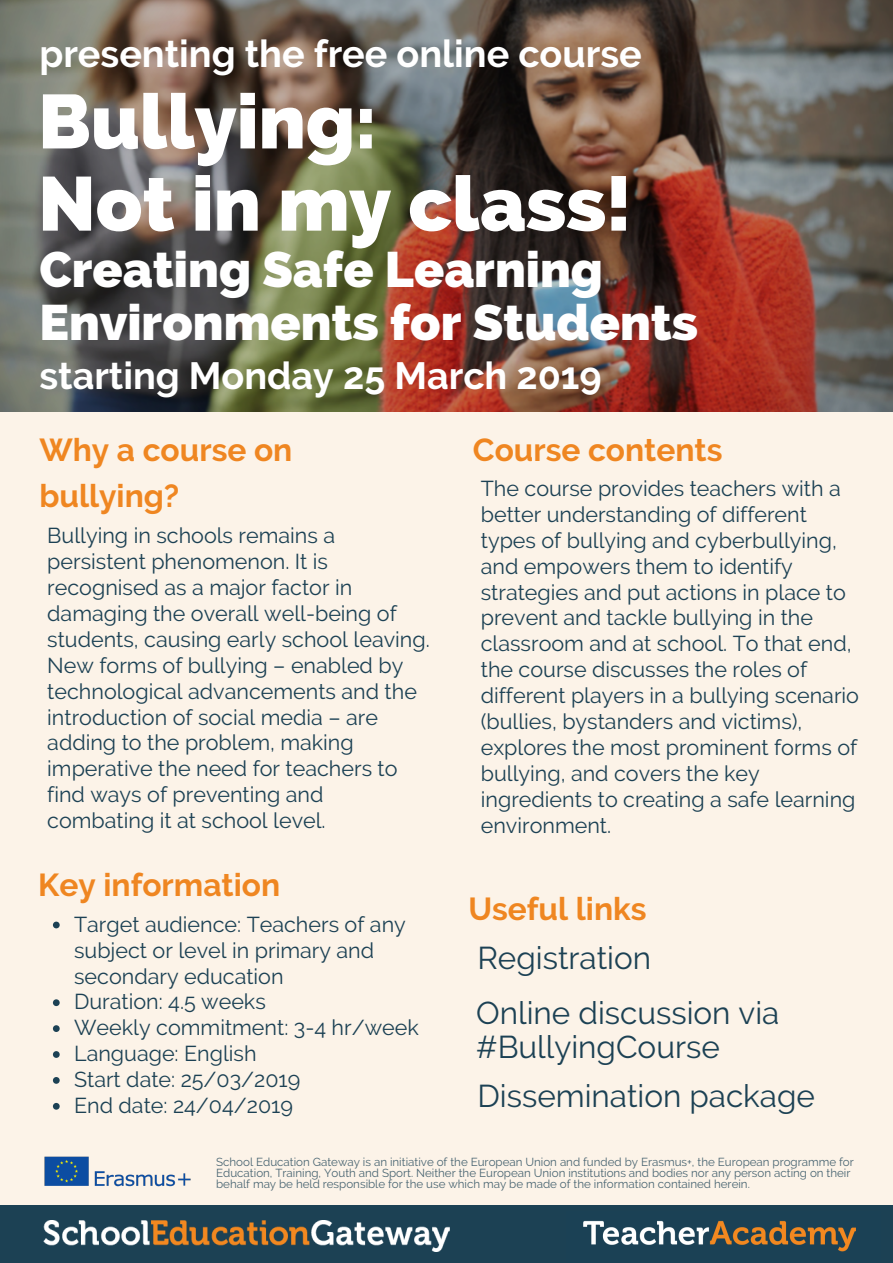
<style>
.page{position:relative;width:893px;height:1263px;background:#fff}
.page>*{position:absolute;margin:0;border:0;box-sizing:border-box;transform-origin:0 0}
.t1{font:800 76.2px/82.2px "Raleway";color:#fff}
.t2{font:800 49.65px/52.9px "Raleway";color:#fff}
.t3{font:700 37.8px "Raleway";color:#fff}
.t4{font:700 31.65px/46.2px "Raleway";color:#ef8621}
.t5{font:31.5px/33.8px "Raleway";color:#1c4154}
.t6{font:21.45px/26px "Raleway";color:#1c4154}
.t7{font:11.55px/11.2px "Raleway";color:#1c4154}
</style>
<div class="page">
<img style="left:0;top:0;width:893px;height:412px">
<div style="left:0;top:412px;width:893px;height:851px;background:#fcf3e8"></div>
<div style="left:0;top:1205px;width:893px;height:58px;background:#1c4154"></div>
<img style="left:583px;top:1220px;width:273px;height:32px">
<img style="left:44px;top:1221px;width:405px;height:30px">
<svg style="left:53px;top:922px;width:7px;height:6px"></svg>
<svg style="left:53px;top:999px;width:7px;height:7px"></svg>
<svg style="left:53px;top:1025px;width:7px;height:7px"></svg>
<svg style="left:53px;top:1051px;width:7px;height:7px"></svg>
<svg style="left:53px;top:1077px;width:7px;height:7px"></svg>
<svg style="left:53px;top:1103px;width:7px;height:7px"></svg>
<img style="left:44px;top:1156px;width:147px;height:31px">
<h3 class="t3" style="left:39px;top:31px;width:604px">presenting the free online course</h3>
<h1 class="t1" style="left:38px;top:80px;width:594px">Bullying:<br>Not in my class!</h1>
<h2 class="t2" style="left:39px;top:243px;width:660px">Creating Safe Learning<br>Environments for Students</h2>
<h3 class="t3" style="left:39px;top:353px;width:564px">starting Monday 25 March 2019</h3>
<h3 class="t4" style="left:39px;top:426px;width:254px">Why a course on bullying?</h3>
<p class="t6" style="left:47px;top:523px;width:384px">Bullying in schools remains a persistent phenomenon. It is recognised as a major factor in damaging the overall well-being of students, causing early school leaving.<br>New forms of bullying – enabled by technological advancements and the introduction of social media – are adding to the problem, making imperative the need for teachers to find ways of preventing and combating it at school level.</p>
<h3 class="t4" style="left:38px;top:862px;width:243px">Key information</h3>
<p class="t6" style="left:74px;top:911px;width:346px">Target audience: Teachers of any subject or level in primary and secondary education<br>Duration: 4.5 weeks<br>Weekly commitment: 3-4 hr/week<br>Language: English<br>Start date: 25/03/2019<br>End date: 24/04/2019</p>
<h3 class="t4" style="left:473px;top:426px;width:251px">Course contents</h3>
<p class="t6" style="left:481px;top:475px;width:380px">The course provides teachers with a better understanding of different types of bullying and cyberbullying, and empowers them to identify strategies and put actions in place to prevent and tackle bullying in the classroom and at school. To that end, the course discusses the roles of different players in a bullying scenario (bullies, bystanders and victims), explores the most prominent forms of bullying, and covers the key ingredients to creating a safe learning environment.</p>
<h3 class="t4" style="left:468px;top:886px;width:180px">Useful links</h3>
<h3 class="t5" style="left:477px;top:941px;width:175px">Registration</h3>
<h3 class="t5" style="left:476px;top:996px;width:305px">Online discussion via #BullyingCourse</h3>
<h3 class="t5" style="left:477px;top:1079px;width:339px">Dissemination package</h3>
<p class="t7" style="left:216px;top:1156px;width:639px">School Education Gateway is an initiative of the European Union and funded by Erasmus+, the European programme for<br>Education, Training, Youth and Sport. Neither the European Union institutions and bodies nor any person acting on their behalf may be held responsible for the use which may be made of the information contained herein.</p>
</div>
